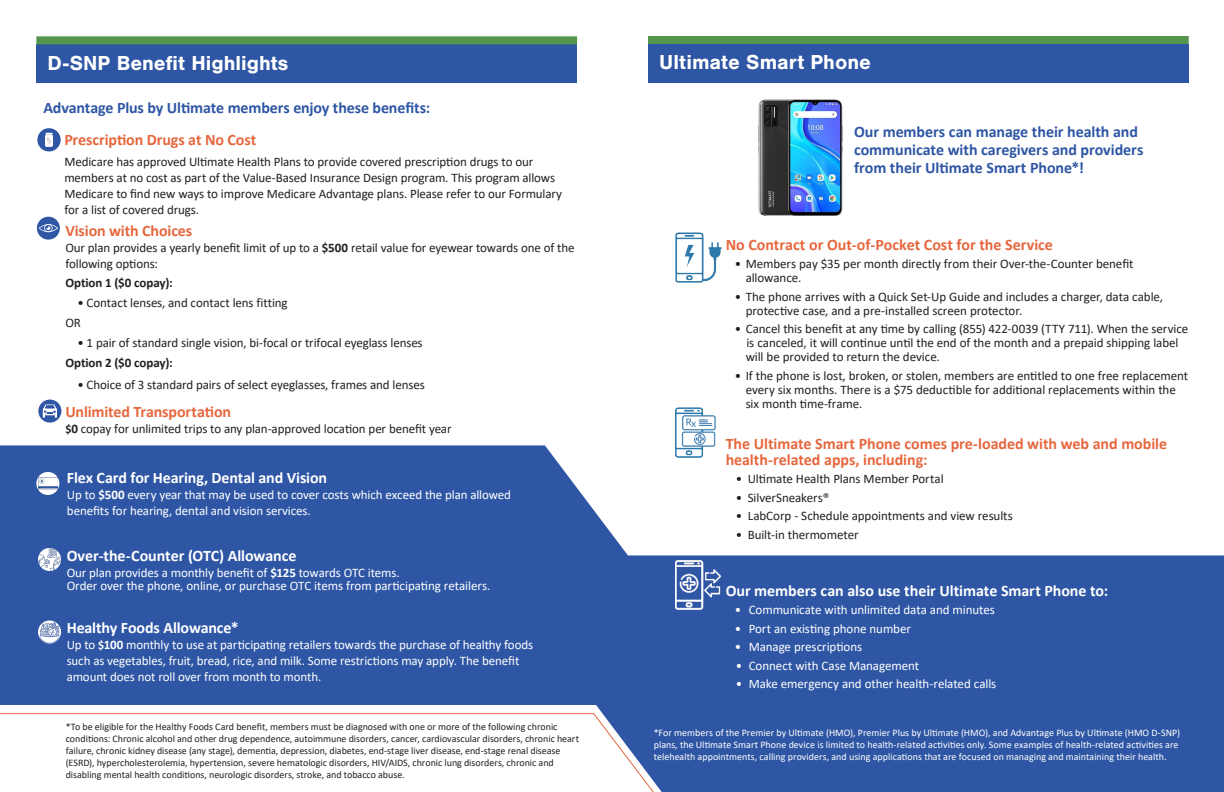
<style>
.page{position:relative;width:1224px;height:792px;background:#fff}
.page>*{position:absolute;margin:0;border:0;box-sizing:border-box;transform-origin:0 0}
.t1{font:700 21px "Nimbus San";color:#fff}
.t2{font:700 16px/16px "Calibri";letter-spacing:-.005em;color:#e6673e}
.t3{font:700 16px/18px "Calibri";letter-spacing:-.005em;color:#2e56a4}
.t4{font:700 16px "Calibri";letter-spacing:-.005em;color:#fff}
.t5{font:13px/14px "Calibri";letter-spacing:-.01em;color:#231f20}
.t6{font:13px/16px "Calibri";letter-spacing:-.01em;color:#fff}
.t7{font:700 13px "Calibri";letter-spacing:-.005em;color:#231f20}
.t8{font:10px/12px "Calibri";color:#231f20}
.t9{font:10px/12px "Calibri";color:#fff}
.s1{font-weight:700}
.s2{font-weight:700;font-size:12px}
.s3{font-size:11px}
</style>
<div class="page">
<svg style="left:0;top:445px;width:1224px;height:347px;fill:#2e56a4"></svg>
<div style="left:37px;top:44px;width:540px;height:38px;background:#2e56a4"></div>
<div style="left:36px;top:36px;width:541px;height:8px;background:#54944d"></div>
<svg style="left:38px;top:400px;width:23px;height:23px"></svg>
<svg style="left:43px;top:405px;width:14px;height:13px"></svg>
<div style="left:37px;top:217px;width:23px;height:23px;background:#2e56a4;border-radius:50%"></div>
<svg style="left:39px;top:224px;width:19px;height:8px"></svg>
<div style="left:37px;top:128px;width:24px;height:23px;background:#2e56a4;border-radius:50%"></div>
<svg style="left:45px;top:133px;width:8px;height:14px"></svg>
<div style="left:46px;top:137px;width:6px;height:8px;border:1px solid #fff"></div>
<div style="left:648px;top:44px;width:541px;height:38px;background:#2e56a4"></div>
<div style="left:648px;top:36px;width:541px;height:8px;background:#54944d"></div>
<img style="left:758px;top:99px;width:85px;height:116px">
<img style="left:675px;top:233px;width:46px;height:49px">
<img style="left:675px;top:408px;width:41px;height:49px">
<img style="left:675px;top:560px;width:46px;height:50px">
<hr style="left:0;top:713px;width:594px;height:1px;background:#e6673e">
<svg style="left:592px;top:712px;width:81px;height:80px"></svg>
<img style="left:38px;top:548px;width:23px;height:23px;border-radius:12px">
<svg style="left:36px;top:472px;width:23px;height:23px"></svg>
<img style="left:39px;top:478px;width:18px;height:11px">
<svg style="left:38px;top:620px;width:23px;height:24px"></svg>
<img style="left:40px;top:622px;width:19px;height:21px">
<p class="t1" style="left:48px;top:51px;width:242px">D-SNP Benefit Highlights</p>
<p class="t3" style="left:43px;top:98px;width:388px">Advantage Plus by Ultimate members enjoy these benefits:</p>
<p class="t2" style="left:64px;top:132px;width:193px">Prescription Drugs at No Cost</p>
<p class="t5" style="left:64px;top:153px;width:499px;line-height:16px">Medicare has approved Ultimate Health Plans to provide covered prescription drugs to our members at no cost as part of the Value-Based Insurance Design program. This program allows Medicare to find new ways to improve Medicare Advantage plans. Please refer to our Formulary for a list of covered drugs.</p>
<p class="t2" style="left:65px;top:222px;width:128px">Vision with Choices</p>
<p class="t5" style="left:65px;top:239px;width:511px;line-height:16px">Our plan provides a yearly benefit limit of up to a <span class="s1">$500</span> retail value for eyewear towards one of the following options:</p>
<p class="t7" style="left:65px;top:274px;width:109px">Option 1 ($0 copay):</p>
<p class="t5" style="left:77px;top:295px;width:212px">• Contact lenses, and contact lens fitting</p>
<p class="t5" style="left:65px;top:315px;width:17px">OR</p>
<p class="t5" style="left:77px;top:336px;width:347px">• 1 pair of standard single vision, bi-focal or trifocal eyeglass lenses</p>
<p class="t7" style="left:65px;top:354px;width:109px">Option 2 ($0 copay):</p>
<p class="t5" style="left:77px;top:377px;width:349px">• Choice of 3 standard pairs of select eyeglasses, frames and lenses</p>
<p class="t2" style="left:65px;top:403px;width:167px">Unlimited Transportation</p>
<p class="t5" style="left:65px;top:421px;width:388px"><span class="s2">$</span><span class="s1">0</span> copay for unlimited trips to any plan-approved location per benefit year</p>
<p class="t4" style="left:67px;top:467px;width:262px">Flex Card for Hearing, Dental and Vision</p>
<p class="t6" style="left:67px;top:487px;width:445px">Up to <span class="s1">$500</span> every year that may be used to cover costs which exceed the plan allowed benefits for hearing, dental and vision services.</p>
<p class="t4" style="left:67px;top:544px;width:231px">Over-the-Counter (OTC) Allowance</p>
<p class="t6" style="left:67px;top:564px;width:335px">Our plan provides a monthly benefit of <span class="s1">$125</span> towards OTC items.</p>
<p class="t6" style="left:67px;top:577px;width:425px">Order over the phone, online, or purchase OTC items from participating retailers.</p>
<p class="t4" style="left:67px;top:616px;width:174px">Healthy Foods Allowance*</p>
<p class="t6" style="left:67px;top:636px;width:468px">Up to <span class="s2">$</span><span class="s1">100</span> monthly to use at participating retailers towards the purchase of healthy foods such as vegetables, fruit, bread, rice, and milk. Some restrictions may apply. The benefit amount does not roll over from month to month.</p>
<p class="t8" style="left:66px;top:720px;width:515px">*To be eligible for the Healthy Foods Card benefit, members must be diagnosed with one or more of the following chronic conditions: Chronic alcohol and other drug dependence, autoimmune disorders, cancer, cardiovascular disorders, chronic heart failure, chronic kidney disease (any stage), dementia, depression, diabetes, end-stage liver disease, end-stage renal disease (ESRD), hypercholesterolemia, hypertension, severe hematologic disorders, HIV/AIDS, chronic lung disorders, chronic and disabling mental health conditions, neurologic disorders, stroke, and tobacco abuse.</p>
<p class="t1" style="left:659px;top:51px;width:213px">Ultimate Smart Phone</p>
<p class="t3" style="left:854px;top:122px;width:291px">Our members can manage their health and communicate with caregivers and providers from their Ultimate Smart Phone*!</p>
<p class="t2" style="left:726px;top:236px;width:329px">No Contract or Out-of-Pocket Cost for the Service</p>
<p class="t5" style="left:746px;top:256px;width:389px;text-indent:-11px">• Members pay $35 per month directly from their Over-the-Counter benefit allowance.</p>
<p class="t5" style="left:746px;top:289px;width:419px;text-indent:-11px">• The phone arrives with a Quick Set-Up Guide and includes a charger, data cable, protective case, and a pre-installed screen protector.</p>
<p class="t5" style="left:746px;top:321px;width:444px;text-indent:-11px">• Cancel this benefit at any time by calling (855) 422-0039 (TTY 711). When the service is canceled, it will continue until the end of the month and a prepaid shipping label will be provided to return the device.</p>
<p class="t5" style="left:746px;top:368px;width:444px;text-indent:-11px">• If the phone is lost, broken, or stolen, members are entitled to one free replacement every six months. There is a $75 deductible for additional replacements within the six month time-frame.</p>
<p class="t2" style="left:726px;top:435px;width:443px">The Ultimate Smart Phone comes pre-loaded with web and mobile health-related apps, including:</p>
<p class="t5" style="left:736px;top:471px;width:209px">• Ultimate Health Plans Member Portal</p>
<p class="t5" style="left:736px;top:490px;width:95px">• SilverSneakers®</p>
<p class="t5" style="left:736px;top:508px;width:279px">• LabCorp - Schedule appointments and view results</p>
<p class="t5" style="left:736px;top:527px;width:124px">• Built-in thermometer</p>
<p class="t4" style="left:726px;top:579px;width:384px">Our members can also use their Ultimate Smart Phone to:</p>
<p class="t6" style="left:735px;top:601px;width:262px">• Communicate with unlimited data and minutes</p>
<p class="t6" style="left:735px;top:620px;width:178px">• Port an existing phone number</p>
<p class="t6" style="left:735px;top:638px;width:129px">• Manage prescriptions</p>
<p class="t6" style="left:736px;top:657px;width:185px">• Connect with Case Management</p>
<p class="t6" style="left:736px;top:675px;width:262px">• Make emergency and other health-related calls</p>
<p class="t9" style="left:654px;top:726px;width:528px">*For members of the Premier by Ultimate (HMO), Premier Plus by Ultimate (HMO), and Advantage Plus by Ultimate (HMO D-SNP) plans, the Ultimate Smart Phone device is limited to health-related activities only. Some examples of health-related activities are telehealth appointments, calling providers, and using applications that are focused on managing and maintaining their health<span class="s3">.</span></p>
</div>
